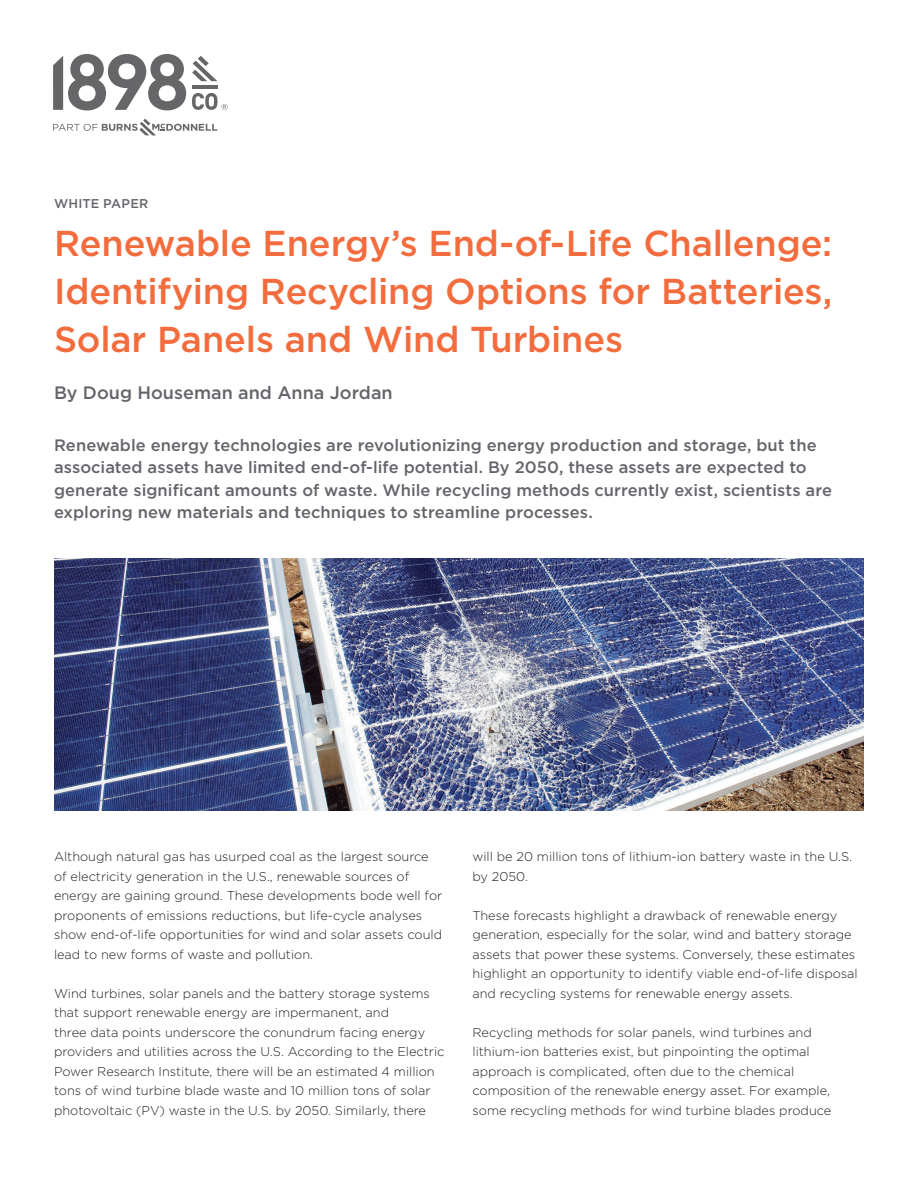
<style>
.page{position:relative;width:918px;height:1188px;background:#fff}
.page>*{position:absolute;margin:0;border:0;box-sizing:border-box;transform-origin:0 0}
.t1{font:500 36px/48px "Gotham";letter-spacing:-.005em;color:#f26c3d;text-align:justify}
.t2{font:500 18px "Gotham";color:#64656a}
.t3{font:500 16.5px/22.5px "Gotham";letter-spacing:.005em;color:#64656a}
.t4{font:300 12.75px/19.5px "Gotham";color:#231f20}
.t5{font:500 12.75px "Gotham";letter-spacing:.015em;color:#64656a}
</style>
<div class="page">
<svg style="left:192px;top:56px;width:25px;height:25px"></svg>
<hr style="left:192px;top:85px;width:25px;height:4px;background:#666668">
<svg style="left:53px;top:54px;width:133px;height:56px"></svg>
<svg style="left:53px;top:119px;width:164px;height:16px"></svg>
<svg style="left:192px;top:93px;width:36px;height:17px"></svg>
<img style="left:54px;top:559px;width:810px;height:252px">
<p class="t5" style="left:54px;top:195px;width:96px">WHITE PAPER</p>
<h1 class="t1" style="left:54px;top:219px;width:780px">Renewable Energy’s End-of-Life Challenge:<br>Identifying Recycling Options for Batteries, Solar Panels and Wind Turbines</h1>
<h2 class="t2" style="left:54px;top:381px;width:340px">By Doug Houseman and Anna Jordan</h2>
<p class="t3" style="left:54px;top:434px;width:780px">Renewable energy technologies are revolutionizing energy production and storage, but the associated assets have limited end-of-life potential. By 2050, these assets are expected to generate significant amounts of waste. While recycling methods currently exist, scientists are exploring new materials and techniques to streamline processes.</p>
<p class="t4" style="left:54px;top:847px;width:390px">Although natural gas has usurped coal as the largest source of electricity generation in the U.S., renewable sources of energy are gaining ground. These developments bode well for proponents of emissions reductions, but life-cycle analyses show end-of-life opportunities for wind and solar assets could lead to new forms of waste and pollution.</p>
<p class="t4" style="left:54px;top:983px;width:392px">Wind turbines, solar panels and the battery storage systems that support renewable energy are impermanent, and<br>three data points underscore the conundrum facing energy providers and utilities across the U.S. According to the Electric Power Research Institute, there will be an estimated 4 million tons of wind turbine blade waste and 10 million tons of solar photovoltaic (PV) waste in the U.S. by 2050. Similarly, there</p>
<p class="t4" style="left:473px;top:847px;width:381px">will be 20 million tons of lithium-ion battery waste in the U.S. by 2050.</p>
<p class="t4" style="left:473px;top:905px;width:387px">These forecasts highlight a drawback of renewable energy generation, especially for the solar, wind and battery storage assets that power these systems. Conversely, these estimates highlight an opportunity to identify viable end-of-life disposal and recycling systems for renewable energy assets.</p>
<p class="t4" style="left:473px;top:1022px;width:360px">Recycling methods for solar panels, wind turbines and lithium-ion batteries exist, but pinpointing the optimal approach is complicated, often due to the chemical composition of the renewable energy asset. For example, some recycling methods for wind turbine blades produce</p>
</div>
